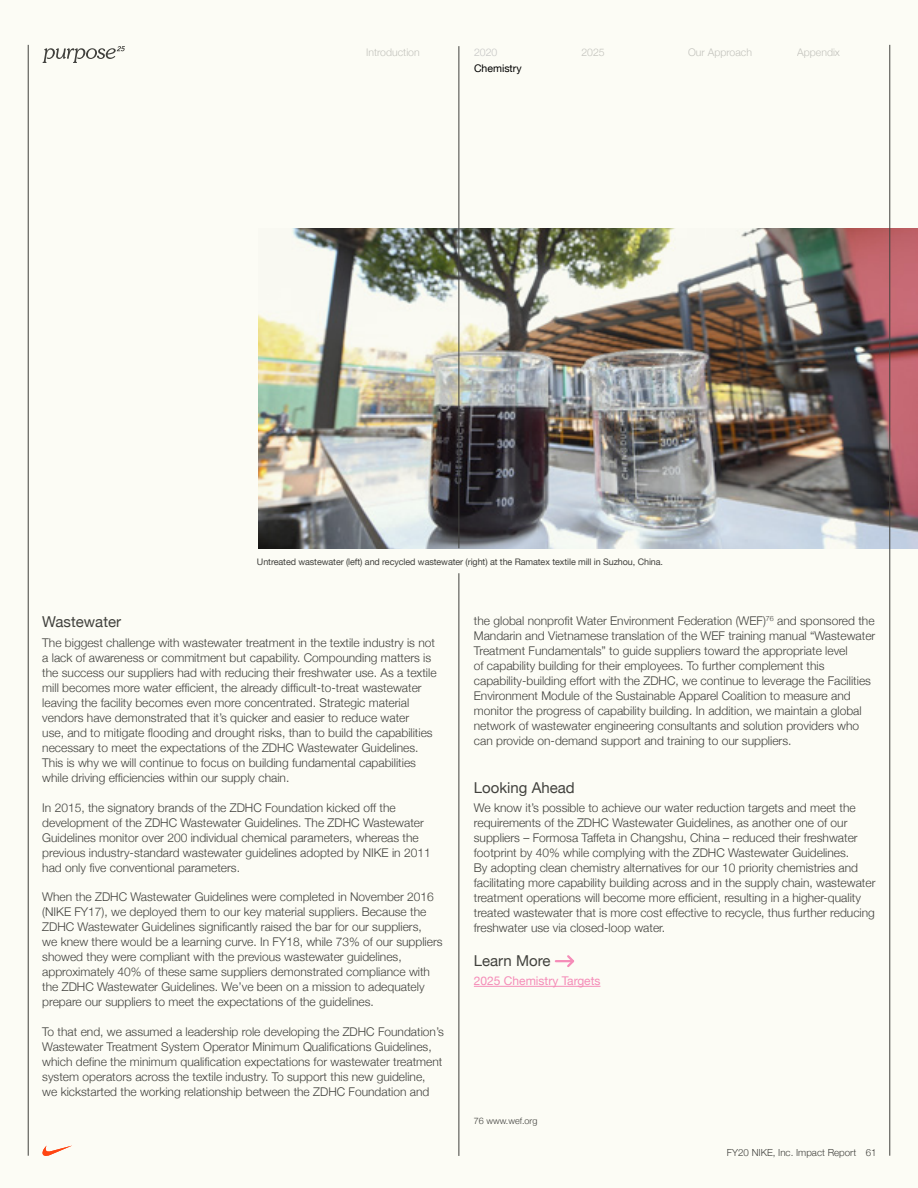
<style>
.page{position:relative;width:918px;height:1188px;background:#fcfcf5}
.page>*{position:absolute;margin:0;border:0;box-sizing:border-box;transform-origin:0 0}
.Grey_Sub_Headers{font:15px "Helvetica Neue";color:#41413d}
.Learn_more_headings{font:15px "Helvetica Neue";color:#41413d}
.Body_Copy{font:300 12px/15px "Helvetica Neue";color:#41413d}
.Learn_More_Text{font:12px "Helvetica Neue";color:#f58cb8}
.t1{font:300 10.5px "Helvetica Neue";color:#c6c6c5}
.t2{font:10.5px "Helvetica Neue";color:#000}
.t3{font:300 9.75px "Helvetica Neue";color:#41413d}
.Caption_style{font:9px "Helvetica Neue";letter-spacing:-.01em;color:#41413d}
.Foot_notes{font:300 9px "Helvetica Neue";color:#41413d}
</style>
<div class="page">
<img style="left:258px;top:229px;width:660px;height:319px">
<hr style="left:474px;top:986px;width:126px;height:1px;background:#f58cb8">
<svg style="left:556px;top:955px;width:19px;height:12px"></svg>
<hr style="left:890px;top:45px;width:1px;height:1111px;background:#41413d">
<hr style="left:28px;top:45px;width:1px;height:1111px;background:#41413d">
<svg style="left:43px;top:46px;width:82px;height:17px"></svg>
<svg style="left:42px;top:1145px;width:30px;height:11px"></svg>
<hr style="left:459px;top:573px;width:1px;height:583px;background:#41413d">
<hr style="left:459px;top:46px;width:1px;height:502px;background:#41413d">
<p class="t1" style="left:366px;top:44px;width:55px">Introduction</p>
<p class="t1" style="left:474px;top:44px;width:25px">2020</p>
<p class="t1" style="left:581px;top:44px;width:25px">2025</p>
<p class="t1" style="left:688px;top:44px;width:65px">Our Approach</p>
<p class="t1" style="left:797px;top:44px;width:44px">Appendix</p>
<p class="t2" style="left:474px;top:60px;width:49px">Chemistry</p>
<p class="Caption_style" style="left:257px;top:556px;width:408px">Untreated wastewater (left) and recycled wastewater (right) at the Ramatex textile mill in Suzhou, China.</p>
<p class="Grey_Sub_Headers" style="left:42px;top:611px;width:80px">Wastewater</p>
<p class="Body_Copy" style="left:42px;top:634px;width:396px">The biggest challenge with wastewater treatment in the textile industry is not a lack of awareness or commitment but capability. Compounding matters is the success our suppliers had with reducing their freshwater use. As a textile mill becomes more water efficient, the already difficult-to-treat wastewater leaving the facility becomes even more concentrated. Strategic material vendors have demonstrated that it’s quicker and easier to reduce water<br>use, and to mitigate flooding and drought risks, than to build the capabilities necessary to meet the expectations of the ZDHC Wastewater Guidelines.<br>This is why we will continue to focus on building fundamental capabilities while driving efficiencies within our supply chain.</p>
<p class="Body_Copy" style="left:42px;top:799px;width:390px">In 2015, the signatory brands of the ZDHC Foundation kicked off the development of the ZDHC Wastewater Guidelines. The ZDHC Wastewater Guidelines monitor over 200 individual chemical parameters, whereas the previous industry-standard wastewater guidelines adopted by NIKE in 2011 had only five conventional parameters.</p>
<p class="Body_Copy" style="left:42px;top:889px;width:402px">When the ZDHC Wastewater Guidelines were completed in November 2016 (NIKE FY17), we deployed them to our key material suppliers. Because the ZDHC Wastewater Guidelines significantly raised the bar for our suppliers,<br>we knew there would be a learning curve. In FY18, while 73% of our suppliers showed they were compliant with the previous wastewater guidelines, approximately 40% of these same suppliers demonstrated compliance with the ZDHC Wastewater Guidelines. We’ve been on a mission to adequately prepare our suppliers to meet the expectations of the guidelines.</p>
<p class="Body_Copy" style="left:42px;top:1024px;width:403px">To that end, we assumed a leadership role developing the ZDHC Foundation’s Wastewater Treatment System Operator Minimum Qualifications Guidelines, which define the minimum qualification expectations for wastewater treatment system operators across the textile industry. To support this new guideline,<br>we kickstarted the working relationship between the ZDHC Foundation and</p>
<p class="Body_Copy" style="left:474px;top:612px;width:403px">the global nonprofit Water Environment Federation (WEF)<sup>76</sup> and sponsored the Mandarin and Vietnamese translation of the WEF training manual “Wastewater Treatment Fundamentals” to guide suppliers toward the appropriate level<br>of capability building for their employees. To further complement this capability-building effort with the ZDHC, we continue to leverage the Facilities Environment Module of the Sustainable Apparel Coalition to measure and monitor the progress of capability building. In addition, we maintain a global network of wastewater engineering consultants and solution providers who can provide on-demand support and training to our suppliers.</p>
<p class="Grey_Sub_Headers" style="left:474px;top:777px;width:102px">Looking Ahead</p>
<p class="Body_Copy" style="left:474px;top:799px;width:403px">We know it’s possible to achieve our water reduction targets and meet the requirements of the ZDHC Wastewater Guidelines, as another one of our suppliers – Formosa Taffeta in Changshu, China – reduced their freshwater footprint by 40% while complying with the ZDHC Wastewater Guidelines.<br>By adopting clean chemistry alternatives for our 10 priority chemistries and facilitating more capability building across and in the supply chain, wastewater treatment operations will become more efficient, resulting in a higher-quality treated wastewater that is more cost effective to recycle, thus further reducing freshwater use via closed-loop water.</p>
<p class="Learn_more_headings" style="left:474px;top:950px;width:78px">Learn More</p>
<p class="Learn_More_Text" style="left:474px;top:972px;width:128px">2025 Chemistry Targets</p>
<p class="Foot_notes" style="left:474px;top:1114px;width:65px">76 www.wef.org</p>
<p class="t3" style="left:727px;top:1144px;width:151px">FY20 NIKE, Inc. Impact Report 61</p>
</div>
